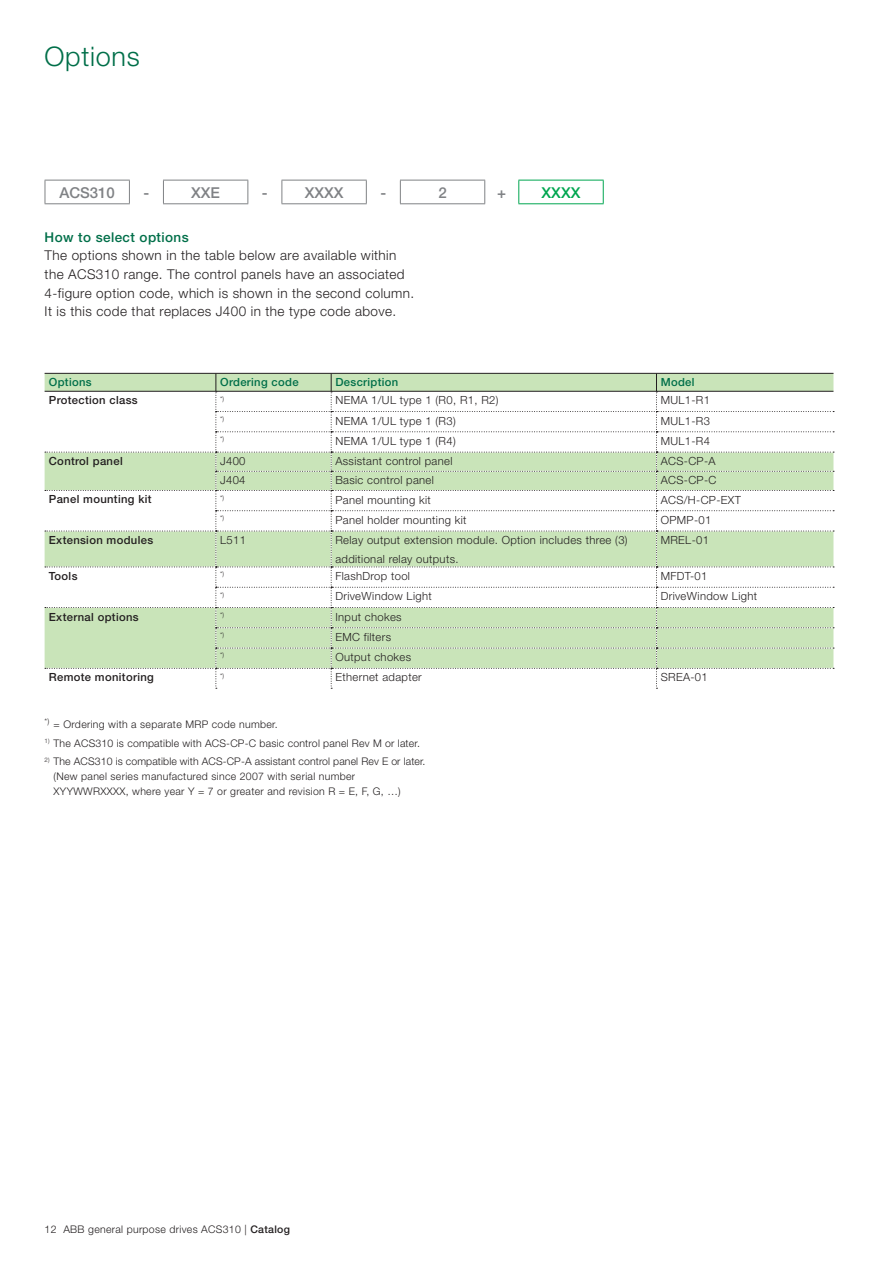
<style>
.page{position:relative;width:893px;height:1263px;background:#fff}
.page>*{position:absolute;margin:0;border:0;box-sizing:border-box;transform-origin:0 0}
.t1{font:300 27px "Helvetica Neue";letter-spacing:.025em;color:#006f49}
.t2{font:500 15px "Helvetica Neue";color:#808285}
.t3{font:500 15px "Helvetica Neue";color:#00a650}
.t4{font:300 13.5px/18.8px "Helvetica Neue";letter-spacing:.03em;color:#231f20}
.t5{font:500 13.5px "Helvetica Neue";letter-spacing:.03em;color:#006f49}
.t6{font:300 11.25px/18.6px "Helvetica Neue";letter-spacing:.03em;color:#231f20}
.t7{font:500 11.25px "Helvetica Neue";letter-spacing:.03em;color:#231f20}
.t8{font:500 11.25px "Helvetica Neue";letter-spacing:.03em;color:#006f49}
.t9{font:300 10.5px/15px "Helvetica Neue";letter-spacing:.03em;color:#231f20}
.t10{font:300 6.6px "Helvetica Neue";color:#231f20}
.s1{font-weight:500}
</style>
<div class="page">
<hr style="left:45px;top:180px;width:85px;height:1px;background:#808285">
<svg style="left:45px;top:180px;width:1px;height:23px"></svg>
<svg style="left:129px;top:180px;width:1px;height:23px"></svg>
<hr style="left:163px;top:180px;width:85px;height:1px;background:#808285">
<svg style="left:163px;top:180px;width:1px;height:23px"></svg>
<svg style="left:247px;top:180px;width:1px;height:23px"></svg>
<hr style="left:45px;top:203px;width:85px;height:1px;background:#808285">
<hr style="left:163px;top:203px;width:85px;height:1px;background:#808285">
<hr style="left:281px;top:180px;width:86px;height:1px;background:#808285">
<svg style="left:281px;top:180px;width:1px;height:23px"></svg>
<svg style="left:366px;top:180px;width:1px;height:23px"></svg>
<hr style="left:281px;top:203px;width:86px;height:1px;background:#808285">
<hr style="left:518px;top:180px;width:86px;height:1px;background:#00a650">
<svg style="left:518px;top:180px;width:1px;height:23px"></svg>
<svg style="left:603px;top:180px;width:1px;height:23px"></svg>
<hr style="left:518px;top:203px;width:86px;height:1px;background:#00a650">
<hr style="left:400px;top:180px;width:85px;height:1px;background:#808285">
<svg style="left:400px;top:180px;width:1px;height:23px"></svg>
<svg style="left:484px;top:180px;width:1px;height:23px"></svg>
<hr style="left:400px;top:203px;width:85px;height:1px;background:#808285">
<hr style="left:45px;top:373px;width:788px;height:1px;background:#231f20">
<svg style="left:45px;top:374px;width:789px;height:315px"></svg>
<h1 class="t1" style="left:45px;top:47px;width:97px">Options</h1>
<h2 class="t2" style="left:59px;top:187px;width:57px">ACS310</h2>
<h2 class="t2" style="left:143px;top:187px;width:7px">-</h2>
<h2 class="t2" style="left:191px;top:187px;width:30px">XXE</h2>
<h2 class="t2" style="left:262px;top:187px;width:7px">-</h2>
<h2 class="t2" style="left:305px;top:187px;width:40px">XXXX</h2>
<h2 class="t2" style="left:380px;top:187px;width:7px">-</h2>
<h2 class="t2" style="left:438px;top:187px;width:10px">2</h2>
<h2 class="t2" style="left:497px;top:187px;width:10px">+</h2>
<h2 class="t3" style="left:541px;top:187px;width:40px">XXXX</h2>
<p class="t5" style="left:45px;top:232px;width:146px">How to select options</p>
<p class="t4" style="left:45px;top:247px;width:371px">The options shown in the table below are available within the ACS310 range. The control panels have an associated 4-figure option code, which is shown in the second column.<br>It is this code that replaces J400 in the type code above.</p>
<p class="t8" style="left:49px;top:378px;width:44px">Options</p>
<p class="t8" style="left:220px;top:378px;width:80px">Ordering code</p>
<p class="t8" style="left:335px;top:378px;width:64px">Description</p>
<p class="t8" style="left:661px;top:378px;width:35px">Model</p>
<p class="t7" style="left:49px;top:396px;width:90px">Protection class</p>
<p class="t10" style="left:220px;top:396px;width:6px">*)</p>
<p class="t6" style="left:335px;top:392px;width:165px">NEMA 1/UL type 1 (R0, R1, R2)</p>
<p class="t6" style="left:661px;top:392px;width:51px">MUL1-R1</p>
<p class="t10" style="left:220px;top:416px;width:6px">*)</p>
<p class="t6" style="left:335px;top:412px;width:122px">NEMA 1/UL type 1 (R3)</p>
<p class="t6" style="left:661px;top:412px;width:51px">MUL1-R3</p>
<p class="t10" style="left:220px;top:436px;width:6px">*)</p>
<p class="t6" style="left:335px;top:433px;width:122px">NEMA 1/UL type 1 (R4)</p>
<p class="t6" style="left:661px;top:433px;width:51px">MUL1-R4</p>
<p class="t7" style="left:49px;top:457px;width:75px">Control panel</p>
<p class="t6" style="left:220px;top:453px;width:27px">J400</p>
<p class="t6" style="left:335px;top:453px;width:119px">Assistant control panel</p>
<p class="t6" style="left:661px;top:453px;width:56px">ACS-CP-A</p>
<p class="t6" style="left:220px;top:472px;width:27px">J404</p>
<p class="t6" style="left:335px;top:472px;width:100px">Basic control panel</p>
<p class="t6" style="left:661px;top:472px;width:57px">ACS-CP-C</p>
<p class="t7" style="left:49px;top:495px;width:104px">Panel mounting kit</p>
<p class="t10" style="left:220px;top:495px;width:6px">*)</p>
<p class="t6" style="left:335px;top:491px;width:97px">Panel mounting kit</p>
<p class="t6" style="left:661px;top:491px;width:82px">ACS/H-CP-EXT</p>
<p class="t10" style="left:220px;top:515px;width:6px">*)</p>
<p class="t6" style="left:335px;top:512px;width:133px">Panel holder mounting kit</p>
<p class="t6" style="left:661px;top:512px;width:52px">OPMP-01</p>
<p class="t7" style="left:49px;top:536px;width:106px">Extension modules</p>
<p class="t6" style="left:220px;top:532px;width:27px">L511</p>
<p class="t6" style="left:335px;top:532px;width:294px">Relay output extension module. Option includes three (3) additional relay outputs.</p>
<p class="t6" style="left:661px;top:532px;width:50px">MREL-01</p>
<p class="t7" style="left:49px;top:572px;width:30px">Tools</p>
<p class="t10" style="left:220px;top:572px;width:6px">*)</p>
<p class="t6" style="left:335px;top:568px;width:76px">FlashDrop tool</p>
<p class="t6" style="left:661px;top:568px;width:48px">MFDT-01</p>
<p class="t10" style="left:220px;top:592px;width:6px">*)</p>
<p class="t6" style="left:335px;top:588px;width:98px">DriveWindow Light</p>
<p class="t6" style="left:661px;top:588px;width:98px">DriveWindow Light</p>
<p class="t7" style="left:49px;top:613px;width:91px">External options</p>
<p class="t10" style="left:220px;top:612px;width:6px">*)</p>
<p class="t6" style="left:335px;top:608px;width:68px">Input chokes</p>
<p class="t10" style="left:220px;top:632px;width:6px">*)</p>
<p class="t6" style="left:335px;top:629px;width:57px">EMC filters</p>
<p class="t10" style="left:220px;top:653px;width:6px">*)</p>
<p class="t6" style="left:335px;top:649px;width:77px">Output chokes</p>
<p class="t7" style="left:49px;top:673px;width:107px">Remote monitoring</p>
<p class="t10" style="left:220px;top:673px;width:6px">*)</p>
<p class="t6" style="left:335px;top:669px;width:88px">Ethernet adapter</p>
<p class="t6" style="left:661px;top:669px;width:49px">SREA-01</p>
<p class="t9" style="left:45px;top:718px;width:235px"><sup>*)</sup> = Ordering with a separate MRP code number.</p>
<p class="t9" style="left:45px;top:736px;width:377px"><sup>1)</sup> The ACS310 is compatible with ACS-CP-C basic control panel Rev M or later.</p>
<p class="t9" style="left:54px;top:755px;width:373px;text-indent:-9px"><sup>2)</sup> The ACS310 is compatible with ACS-CP-A assistant control panel Rev E or later. (New panel series manufactured since 2007 with serial number<br>XYYWWRXXXX, where year Y = 7 or greater and revision R = E, F, G, …)</p>
<p class="t9" style="left:45px;top:1223px;width:247px">12 ABB general purpose drives ACS310 | <span class="s1">Catalog</span></p>
</div>
